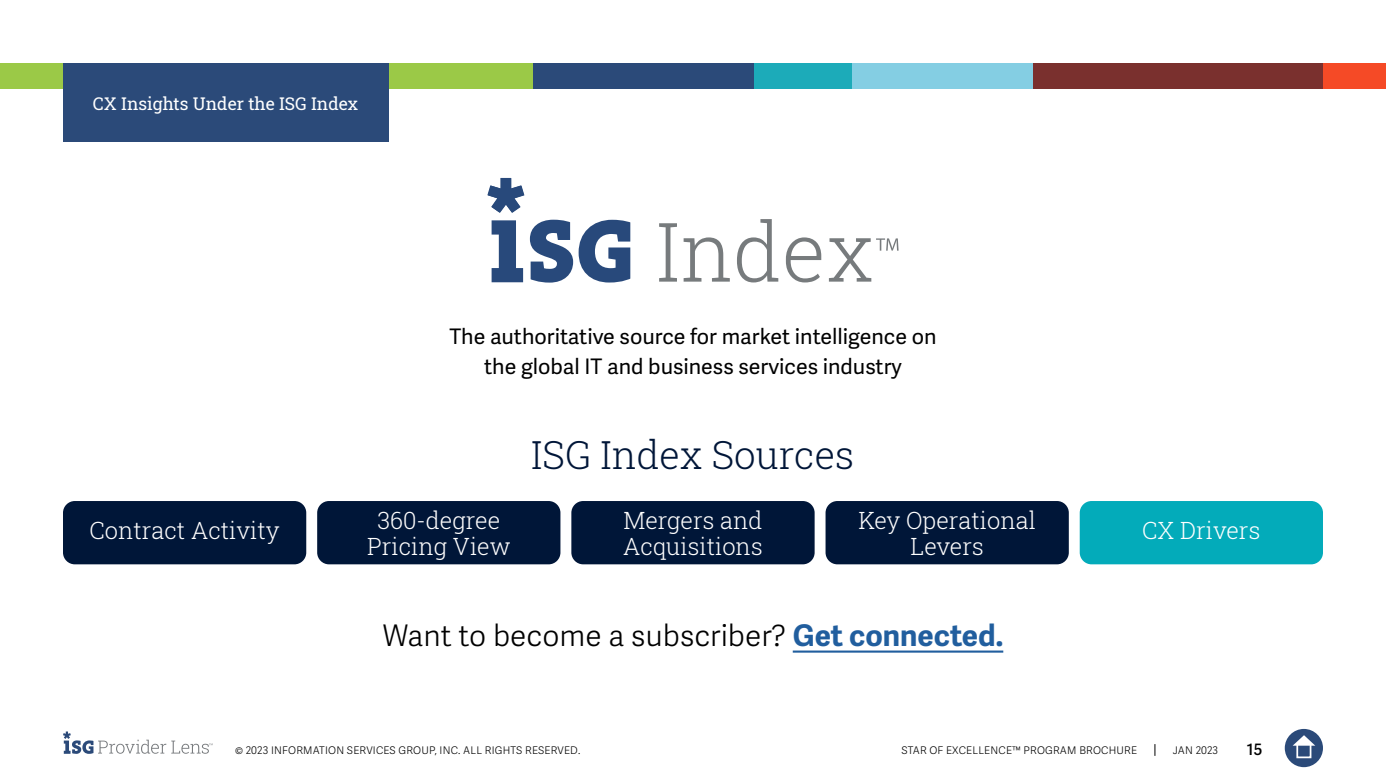
<style>
.page{position:relative;width:1386px;height:780px;background:#fff}
.page>*{position:absolute;margin:0;border:0;box-sizing:border-box;transform-origin:0 0}
.t1{font:38.68px "Roboto Slab ISG P Light";color:#001638}
.t2{font:300 29.75px "Adelle Sans";color:#000}
.t3{font:25.9px "Roboto Slab ISG P Light";color:#fff}
.t4{font:23.8px/25.4px "Roboto Slab ISG P Light";color:#fff;text-align:center}
.t5{font:21.35px/29.9px "Adelle Sans";color:#000;text-align:center}
.t6{font:19.6px "Adelle Sans";color:#000}
.t7{font:17.5px "Roboto Slab ISG P Regular";color:#fff}
.t8{font:600 15.75px "Adelle Sans";color:#000}
.t9{font:300 10.5px "Adelle Sans";letter-spacing:.02em;color:#000}
.s1{font-weight:700;color:#215e9e}
</style>
<div class="page">
<svg style="left:1154px;top:744px;width:1px;height:12px"></svg>
<div style="left:0;top:63px;width:533px;height:25px;background:#9bc947"></div>
<div style="left:533px;top:63px;width:223px;height:25px;background:#2b4a79"></div>
<div style="left:850px;top:63px;width:184px;height:25px;background:#84cee3"></div>
<div style="left:1323px;top:63px;width:63px;height:25px;background:#f54a26"></div>
<div style="left:1033px;top:63px;width:290px;height:25px;background:#7a302e"></div>
<div style="left:754px;top:63px;width:98px;height:25px;background:#1cabb9"></div>
<svg style="left:63px;top:731px;width:150px;height:23px"></svg>
<div style="left:63px;top:63px;width:325px;height:79px;background:#2b4a79"></div>
<svg style="left:492px;top:220px;width:31px;height:62px"></svg>
<svg style="left:487px;top:178px;width:37px;height:35px"></svg>
<svg style="left:530px;top:220px;width:43px;height:62px"></svg>
<svg style="left:579px;top:220px;width:51px;height:62px"></svg>
<svg style="left:659px;top:223px;width:18px;height:59px"></svg>
<svg style="left:684px;top:237px;width:46px;height:45px"></svg>
<svg style="left:737px;top:219px;width:41px;height:63px"></svg>
<svg style="left:786px;top:237px;width:35px;height:45px"></svg>
<svg style="left:829px;top:238px;width:70px;height:44px"></svg>
<hr style="left:793px;top:650px;width:210px;height:2px;background:#215e9e">
<div style="left:63px;top:501px;width:243px;height:63px;background:#001638;border-radius:12px"></div>
<div style="left:1080px;top:501px;width:243px;height:63px;background:#03abba;border-radius:12px"></div>
<div style="left:317px;top:501px;width:243px;height:63px;background:#001638;border-radius:12px"></div>
<div style="left:571px;top:501px;width:244px;height:63px;background:#001638;border-radius:12px"></div>
<div style="left:826px;top:501px;width:243px;height:63px;background:#001638;border-radius:12px"></div>
<div style="left:1285px;top:729px;width:38px;height:38px;background:#2b4a79;border-radius:50%"></div>
<svg style="left:1293px;top:735px;width:22px;height:10px"></svg>
<div style="left:1296px;top:743px;width:15px;height:15px;border:2px solid #fff"></div>
<h3 class="t7" style="left:93px;top:91px;width:267px">CX Insights Under the ISG Index</h3>
<h3 class="t5" style="left:449px;top:322px;width:489px">The authoritative source for market intelligence on the global IT and business services industry</h3>
<h3 class="t6" style="left:501px;top:333px;width:385px">the global IT and business services industry</h3>
<h1 class="t1" style="left:531px;top:428px;width:324px">ISG Index Sources</h1>
<h3 class="t4" style="left:367px;top:507px;width:145px">360-degree<br>Pricing View</h3>
<h3 class="t4" style="left:623px;top:507px;width:141px;text-align:left">Mergers and<br>Acquisitions</h3>
<h3 class="t4" style="left:858px;top:507px;width:179px">Key Operational<br>Levers</h3>
<h3 class="t4" style="left:90px;top:517px;width:192px">Contract Activity</h3>
<h3 class="t4" style="left:1142px;top:517px;width:120px">CX Drivers</h3>
<h3 class="t3" style="left:349px;top:541px;width:135px">360-degree</h3>
<h3 class="t3" style="left:617px;top:541px;width:153px">Mergers and</h3>
<h2 class="t2" style="left:383px;top:618px;width:622px">Want to become a subscriber? <span class="s1">Get connected.</span></h2>
<p class="t9" style="left:235px;top:744px;width:347px">© 2023 INFORMATION SERVICES GROUP, INC. ALL RIGHTS RESERVED.</p>
<p class="t9" style="left:902px;top:744px;width:237px">STAR OF EXCELLENCE™ PROGRAM BROCHURE</p>
<p class="t9" style="left:1173px;top:744px;width:47px">JAN 2023</p>
<h3 class="t8" style="left:1247px;top:740px;width:17px">15</h3>
</div>
